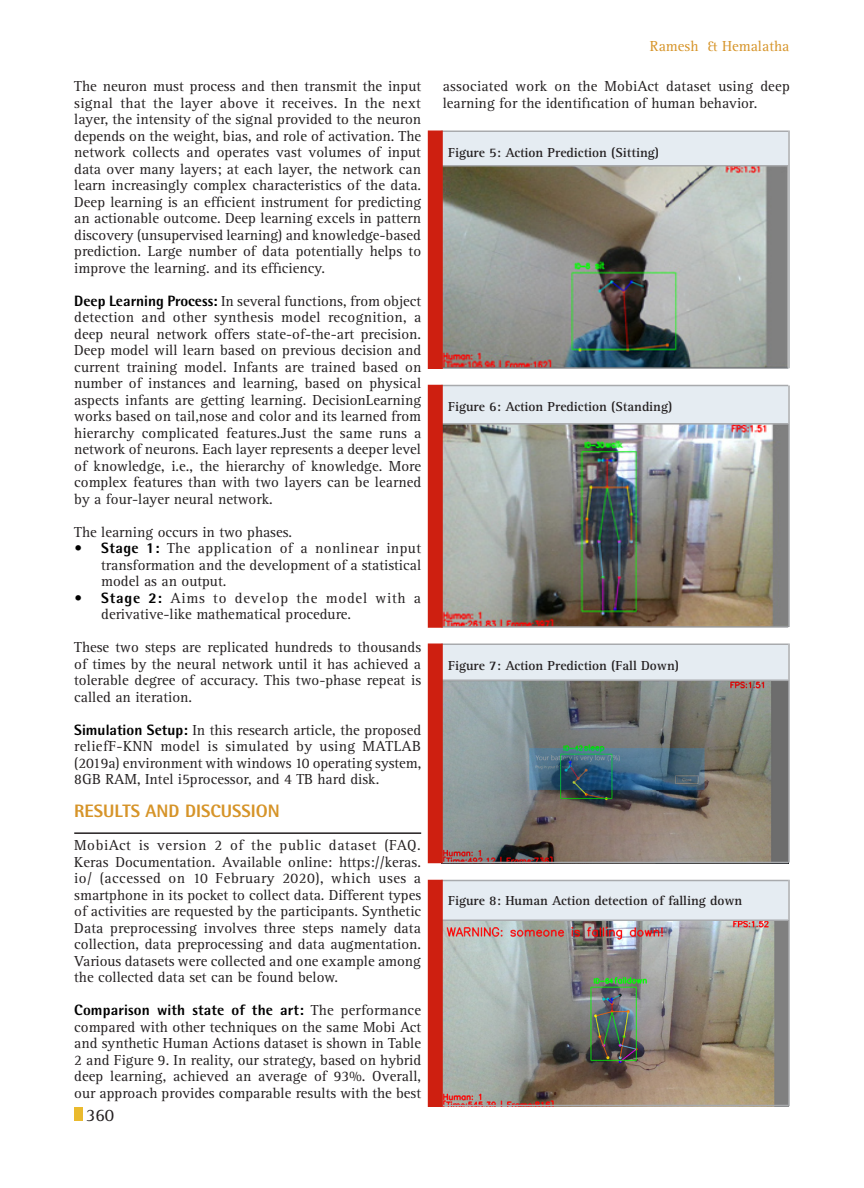
<style>
.page{position:relative;width:864px;height:1188px;background:#fff}
.page>*{position:absolute;margin:0;border:0;box-sizing:border-box;transform-origin:0 0}
.Body_text{font:800 18px "Rotis Semi Sans Std";color:#d69429}
.t1{font:18px "Rotis Serif Std";color:#231f20}
.Body_text-2{font:15px/16.5px "Rotis Serif Std";color:#231f20;text-align:justify}
.Body_text-3{font:15px "Rotis Serif Std";color:#d69429}
.Body_text-4{font:700 13.5px "Rotis Serif Std";color:#231f20}
.s1{font-family:"Rotis Semi Sans Std";font-weight:800;color:#000}
</style>
<div class="page">
<div style="left:74px;top:1107px;width:9px;height:14px;background:#eaba2e"></div>
<hr style="left:74px;top:832px;width:347px;height:2px;background:#231f20">
<img style="left:443px;top:166px;width:345px;height:202px">
<div style="left:441px;top:131px;width:347px;height:34px;background:#e5ecf2"></div>
<hr style="left:441px;top:130px;width:347px;height:2px;background:#a8aaad">
<hr style="left:441px;top:165px;width:347px;height:1px;background:#a8aaad">
<hr style="left:441px;top:368px;width:347px;height:1px;background:#a8aaad">
<hr style="left:788px;top:130px;width:2px;height:238px;background:#a8aaad">
<div style="left:428px;top:130px;width:15px;height:239px;background:#ce1f10"></div>
<img style="left:443px;top:424px;width:345px;height:202px">
<div style="left:441px;top:386px;width:347px;height:38px;background:#e5ecf2"></div>
<hr style="left:441px;top:385px;width:347px;height:1px;background:#a8aaad">
<hr style="left:441px;top:423px;width:347px;height:1px;background:#a8aaad">
<hr style="left:441px;top:626px;width:347px;height:2px;background:#a8aaad">
<hr style="left:788px;top:386px;width:2px;height:241px;background:#a8aaad">
<div style="left:428px;top:385px;width:15px;height:243px;background:#ce1f10"></div>
<img style="left:443px;top:681px;width:345px;height:181px">
<div style="left:441px;top:644px;width:347px;height:37px;background:#e5ecf2"></div>
<hr style="left:441px;top:644px;width:347px;height:1px;background:#a8aaad">
<hr style="left:441px;top:680px;width:347px;height:1px;background:#a8aaad">
<hr style="left:441px;top:862px;width:347px;height:1px;background:#a8aaad">
<hr style="left:788px;top:644px;width:2px;height:218px;background:#a8aaad">
<div style="left:428px;top:644px;width:15px;height:219px;background:#ce1f10"></div>
<img style="left:443px;top:921px;width:345px;height:184px">
<div style="left:441px;top:880px;width:347px;height:41px;background:#e5ecf2"></div>
<hr style="left:441px;top:880px;width:347px;height:1px;background:#a8aaad">
<hr style="left:441px;top:920px;width:347px;height:1px;background:#a8aaad">
<hr style="left:441px;top:1105px;width:347px;height:1px;background:#a8aaad">
<hr style="left:788px;top:880px;width:2px;height:226px;background:#a8aaad">
<div style="left:428px;top:880px;width:15px;height:227px;background:#ce1f10"></div>
<p class="Body_text-2" style="left:74px;top:79px;width:348px">The neuron must process and then transmit the input signal that the layer above it receives. In the next layer, the intensity of the signal provided to the neuron depends on the weight, bias, and role of activation. The network collects and operates vast volumes of input data over many layers; at each layer, the network can learn increasingly complex characteristics of the data.<br>Deep learning is an efficient instrument for predicting an actionable outcome. Deep learning excels in pattern discovery (unsupervised learning) and knowledge-based prediction. Large number of data potentially helps to improve the learning. and its efficiency.</p>
<p class="Body_text-2" style="left:74px;top:293px;width:349px"><span class="s1">Deep Learning Process:</span> In several functions, from object detection and other synthesis model recognition, a deep neural network offers state-of-the-art precision.<br>Deep model will learn based on previous decision and current training model. Infants are trained based on number of instances and learning, based on physical aspects infants are getting learning. DecisionLearning works based on tail,nose and color and its learned from hierarchy complicated features.Just the same runs a network of neurons. Each layer represents a deeper level of knowledge, i.e., the hierarchy of knowledge. More complex features than with two layers can be learned by a four-layer neural network.</p>
<p class="Body_text-2" style="left:74px;top:524px;width:220px">The learning occurs in two phases.</p>
<p class="Body_text-2" style="left:101px;top:541px;width:321px;text-indent:-27px"><span class="s1">• Stage 1:</span> The application of a nonlinear input transformation and the development of a statistical model as an output.</p>
<p class="Body_text-2" style="left:101px;top:590px;width:321px;text-indent:-27px"><span class="s1">• Stage 2:</span> Aims to develop the model with a derivative-like mathematical procedure.</p>
<p class="Body_text-2" style="left:74px;top:640px;width:348px">These two steps are replicated hundreds to thousands of times by the neural network until it has achieved a tolerable degree of accuracy. This two-phase repeat is called an iteration.</p>
<p class="Body_text-2" style="left:74px;top:722px;width:349px"><span class="s1">Simulation Setup:</span> In this research article, the proposed reliefF-KNN model is simulated by using MATLAB (2019a) environment with windows 10 operating system, 8GB RAM, Intel i5processor, and 4 TB hard disk.</p>
<p class="Body_text" style="left:74px;top:800px;width:207px">RESULTS AND DISCUSSION</p>
<p class="Body_text-2" style="left:74px;top:838px;width:348px">MobiAct is version 2 of the public dataset (FAQ.<br>Keras Documentation. Available online: https://keras. io/ (accessed on 10 February 2020), which uses a smartphone in its pocket to collect data. Different types of activities are requested by the participants. Synthetic Data preprocessing involves three steps namely data collection, data preprocessing and data augmentation.<br>Various datasets were collected and one example among the collected data set can be found below.</p>
<p class="Body_text-2" style="left:74px;top:1003px;width:348px"><span class="s1">Comparison with state of the art:</span> The performance compared with other techniques on the same Mobi Act and synthetic Human Actions dataset is shown in Table 2 and Figure 9. In reality, our strategy, based on hybrid deep learning, achieved an average of 93%. Overall, our approach provides comparable results with the best</p>
<p class="t1" style="left:86px;top:1105px;width:30px">360</p>
<p class="Body_text-3" style="left:650px;top:37px;width:141px">Ramesh &amp; Hemalatha</p>
<p class="Body_text-2" style="left:443px;top:79px;width:348px">associated work on the MobiAct dataset using deep learning for the identification of human behavior.</p>
<p class="Body_text-4" style="left:448px;top:144px;width:212px">Figure 5: Action Prediction (Sitting)</p>
<p class="Body_text-4" style="left:448px;top:399px;width:226px">Figure 6: Action Prediction (Standing)</p>
<p class="Body_text-4" style="left:448px;top:657px;width:232px">Figure 7: Action Prediction (Fall Down)</p>
<p class="Body_text-4" style="left:448px;top:893px;width:296px">Figure 8: Human Action detection of falling down</p>
</div>
